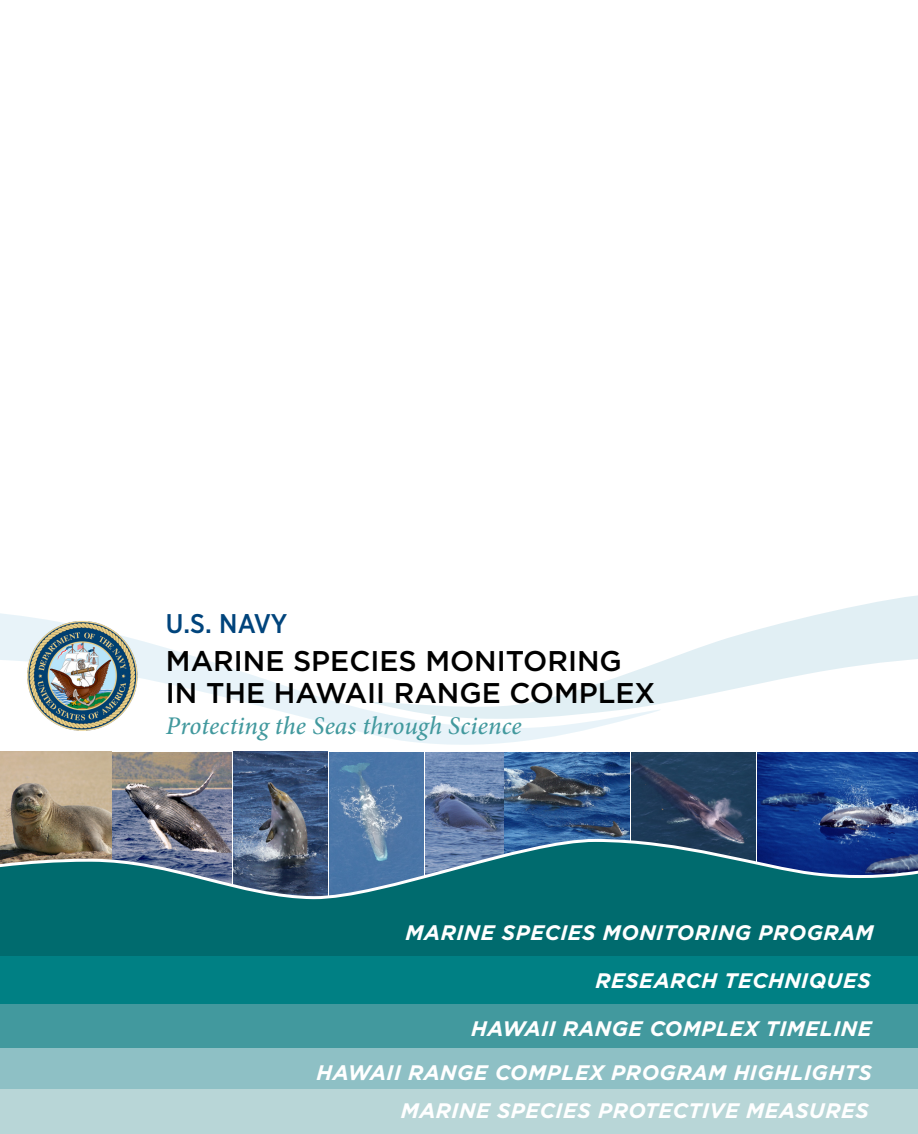
<style>
.page{position:relative;width:918px;height:1134px;background:#fff}
.page>*{position:absolute;margin:0;border:0;box-sizing:border-box;transform-origin:0 0}
.Cover_line_2{font:500 28.5px/31.5px "Gotham";color:#000}
.Cover_Line_1{font:500 27px "Gotham Narrow";color:#00447c}
.Cover_line_3{font:italic 500 25.5px "Minion Pro";letter-spacing:.005em;color:#42999e}
.Tab_Titles{font:italic 700 21px "Gotham";letter-spacing:.02em;color:#fff}
</style>
<div class="page">
<div style="left:0;top:1080px;width:918px;height:54px;background:#b8d6d7"></div>
<div style="left:0;top:1030px;width:918px;height:59px;background:#8ec0c5"></div>
<div style="left:0;top:988px;width:918px;height:60px;background:#42999e"></div>
<div style="left:0;top:959px;width:918px;height:44px;background:#008084"></div>
<hr style="left:0;top:956px;width:918px;height:3px;background:#008084">
<div style="left:0;top:901px;width:918px;height:55px;background:#006b6e"></div>
<svg style="left:0;top:613px;width:624px;height:132px"></svg>
<svg style="left:359px;top:595px;width:559px;height:125px"></svg>
<img style="left:26px;top:619px;width:112px;height:115px">
<img style="left:113px;top:752px;width:119px;height:85px">
<img style="left:0;top:752px;width:111px;height:85px">
<img style="left:631px;top:752px;width:125px;height:85px">
<img style="left:758px;top:752px;width:160px;height:85px">
<img style="left:505px;top:752px;width:125px;height:85px">
<img style="left:425px;top:752px;width:78px;height:85px">
<img style="left:233px;top:752px;width:191px;height:85px">
<img style="left:0;top:837px;width:918px;height:64px">
<p class="Cover_Line_1" style="left:166px;top:606px;width:123px">U.S. NAVY</p>
<p class="Cover_line_2" style="left:166px;top:645px;width:491px">MARINE SPECIES MONITORING<br>IN THE HAWAII RANGE COMPLEX</p>
<p class="Cover_line_3" style="left:166px;top:709px;width:357px">Protecting the Seas through Science</p>
<p class="Tab_Titles" style="left:406px;top:921px;width:470px">MARINE SPECIES MONITORING PROGRAM</p>
<p class="Tab_Titles" style="left:595px;top:968px;width:277px">RESEARCH TECHNIQUES</p>
<p class="Tab_Titles" style="left:471px;top:1017px;width:402px">HAWAII RANGE COMPLEX TIMELINE</p>
<p class="Tab_Titles" style="left:317px;top:1061px;width:557px">HAWAII RANGE COMPLEX PROGRAM HIGHLIGHTS</p>
<p class="Tab_Titles" style="left:401px;top:1098px;width:469px">MARINE SPECIES PROTECTIVE MEASURES</p>
</div>
